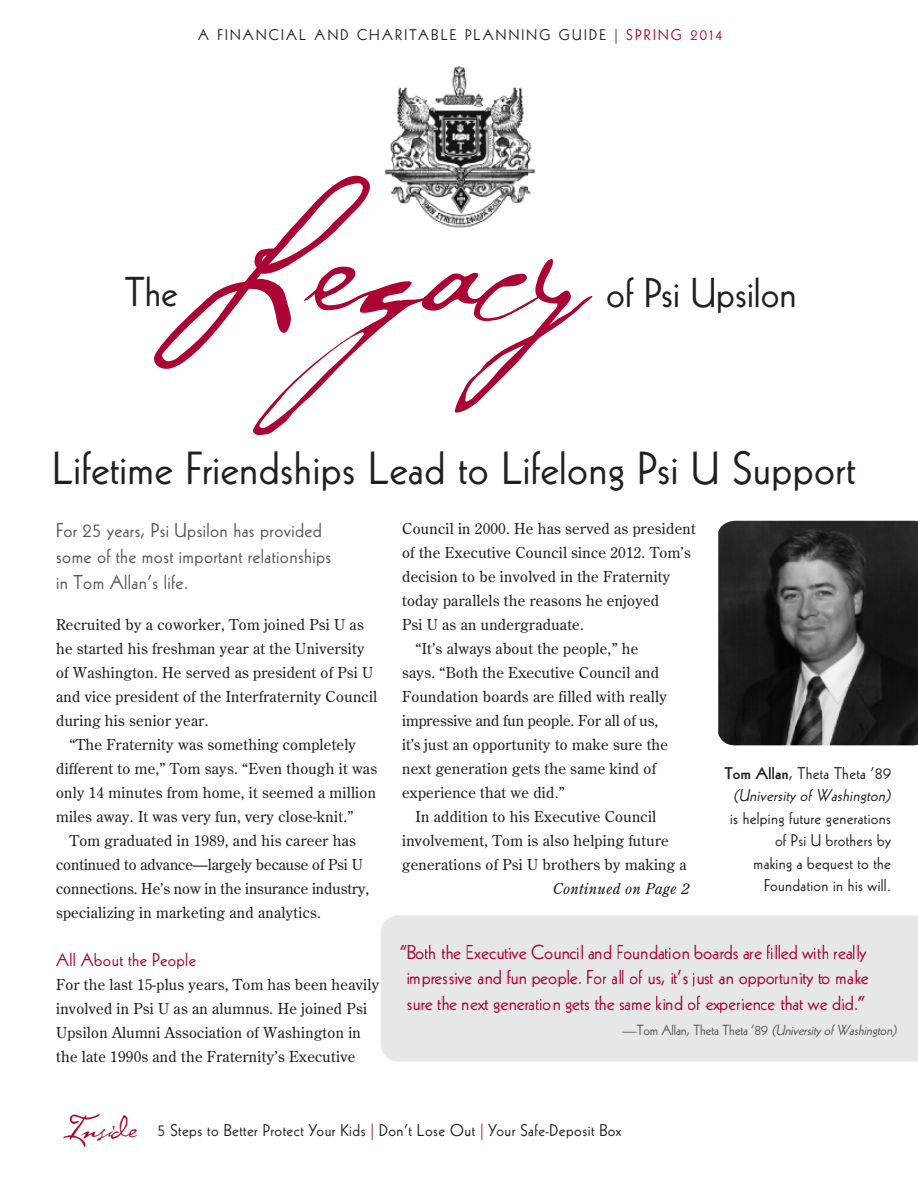
<style>
.page{position:relative;width:918px;height:1188px;background:#fff}
.page>*{position:absolute;margin:0;border:0;box-sizing:border-box;transform-origin:0 0}
.t1{font:45px "Kabel";letter-spacing:.01em;color:#231f20}
.t2{font:40.5px "Kabel";color:#231f20}
.t3{font:19.5px/25.5px "Kabel";color:#ab0333;text-align:center}
.t4{font:19.5px/25.8px "Kabel";letter-spacing:.02em;color:#57585a}
.t5{font:18px "Kabel";letter-spacing:.02em;color:#ab0333}
.t6{font:16.5px/22.5px "Kabel";letter-spacing:.02em;color:#231f20;text-align:right}
.t7{font:italic 16.5px/22.5px "Kabel";color:#231f20;text-align:center}
.t8{font:15px/24px "Century Old Style";letter-spacing:.02em;color:#231f20}
.t9{font:15px/24px "Century Old Style";color:#231f20}
.t10{font:15px "Kabel";letter-spacing:.15em;color:#231f20}
.t11{font:italic 15px "Century Old Style";letter-spacing:.02em;color:#231f20}
.t12{font:italic 14.25px "Kabel";color:#57585a}
.s1{color:#ab0333}
.s2{font-weight:800;font-style:normal}
.s3{font-style:normal}
.s4{font-family:"Cezanne";font-size:34.5px;color:#ab0333}
</style>
<div class="page">
<img style="left:385px;top:66px;width:150px;height:109px">
<div style="left:381px;top:915px;width:537px;height:147px;background:#e6e7e9"></div>
<img style="left:718px;top:521px;width:200px;height:224px">
<svg style="left:154px;top:175px;width:438px;height:260px"></svg>
<svg style="left:407px;top:1002px;width:25px;height:8px"></svg>
<svg style="left:620px;top:1002px;width:31px;height:8px"></svg>
<svg style="left:463px;top:1000px;width:25px;height:10px"></svg>
<svg style="left:566px;top:1000px;width:23px;height:13px"></svg>
<svg style="left:494px;top:999px;width:65px;height:14px"></svg>
<svg style="left:438px;top:996px;width:19px;height:14px"></svg>
<svg style="left:595px;top:996px;width:19px;height:14px"></svg>
<svg style="left:657px;top:996px;width:25px;height:14px"></svg>
<svg style="left:833px;top:996px;width:31px;height:14px"></svg>
<div style="left:688px;top:996px;width:139px;height:17px;background:#e6e7e9"></div>
<svg style="left:649px;top:977px;width:16px;height:9px"></svg>
<svg style="left:739px;top:973px;width:91px;height:14px"></svg>
<svg style="left:671px;top:970px;width:62px;height:17px"></svg>
<div style="left:407px;top:970px;width:94px;height:17px;background:#e6e7e9"></div>
<svg style="left:532px;top:970px;width:49px;height:17px"></svg>
<svg style="left:588px;top:970px;width:36px;height:15px"></svg>
<svg style="left:837px;top:970px;width:31px;height:15px"></svg>
<svg style="left:507px;top:970px;width:18px;height:15px"></svg>
<svg style="left:630px;top:970px;width:13px;height:15px"></svg>
<svg style="left:467px;top:945px;width:59px;height:15px"></svg>
<svg style="left:400px;top:945px;width:36px;height:14px"></svg>
<svg style="left:442px;top:945px;width:19px;height:14px"></svg>
<svg style="left:588px;top:945px;width:23px;height:14px"></svg>
<svg style="left:618px;top:945px;width:70px;height:14px"></svg>
<svg style="left:695px;top:945px;width:67px;height:14px"></svg>
<svg style="left:835px;top:945px;width:32px;height:17px"></svg>
<svg style="left:532px;top:945px;width:50px;height:14px"></svg>
<svg style="left:768px;top:945px;width:60px;height:15px"></svg>
<p class="t10" style="left:198px;top:26px;width:526px">A FINANCIAL AND CHARITABLE PLANNING GUIDE | <span class="s1">SPRING 2014</span></p>
<h2 class="t2" style="left:125px;top:268px;width:54px">The</h2>
<h2 class="t2" style="left:606px;top:269px;width:192px">of Psi Upsilon</h2>
<h1 class="t1" style="left:52px;top:442px;width:804px">Lifetime Friendships Lead to Lifelong Psi U Support</h1>
<h3 class="t4" style="left:56px;top:517px;width:277px">For 25 years, Psi Upsilon has provided some of the most important relationships in Tom Allan’s life.</h3>
<p class="t8" style="left:56px;top:612px;width:323px">Recruited by a coworker, Tom joined Psi U as he started his freshman year at the University of Washington. He served as president of Psi U and vice president of the Interfraternity Council during his senior year.</p>
<p class="t8" style="left:56px;top:732px;width:323px;text-indent:14px">“The Fraternity was something completely different to me,” Tom says. “Even though it was only 14 minutes from home, it seemed a million miles away. It was very fun, very close-knit.”</p>
<p class="t9" style="left:56px;top:828px;width:315px;text-indent:14px">Tom graduated in 1989, and his career has continued to advance—largely because of Psi U connections. He’s now in the insurance industry, specializing in marketing and analytics.</p>
<p class="t5" style="left:56px;top:949px;width:141px">All About the People</p>
<p class="t8" style="left:56px;top:972px;width:325px">For the last 15-plus years, Tom has been heavily involved in Psi U as an alumnus. He joined Psi Upsilon Alumni Association of Washington in the late 1990s and the Fraternity’s Executive</p>
<p class="t8" style="left:402px;top:516px;width:295px">Council in 2000. He has served as president</p>
<p class="t8" style="left:402px;top:540px;width:290px">of the Executive Council since 2012. Tom’s</p>
<p class="t8" style="left:402px;top:564px;width:270px">decision to be involved in the Fraternity</p>
<p class="t8" style="left:402px;top:588px;width:259px">today parallels the reasons he enjoyed</p>
<p class="t8" style="left:402px;top:612px;width:183px">Psi U as an undergraduate.</p>
<p class="t8" style="left:416px;top:636px;width:224px">“It’s always about the people,” he</p>
<p class="t8" style="left:402px;top:660px;width:258px">says. “Both the Executive Council and</p>
<p class="t8" style="left:402px;top:684px;width:266px">Foundation boards are filled with really</p>
<p class="t9" style="left:402px;top:708px;width:258px">impressive and fun people. For all of us,</p>
<p class="t8" style="left:402px;top:732px;width:268px">it’s just an opportunity to make sure the</p>
<p class="t8" style="left:402px;top:756px;width:256px">next generation gets the same kind of</p>
<p class="t8" style="left:402px;top:780px;width:164px">experience that we did.”</p>
<p class="t8" style="left:416px;top:804px;width:242px">In addition to his Executive Council</p>
<p class="t8" style="left:402px;top:828px;width:268px">involvement, Tom is also helping future</p>
<p class="t8" style="left:402px;top:852px;width:286px">generations of Psi U brothers by making a</p>
<p class="t11" style="left:553px;top:879px;width:138px">Continued on Page 2</p>
<p class="t7" style="left:725px;top:762px;width:171px"><span class="s2">Tom Allan</span><span class="s3">, Theta Theta ’89 </span>(University of Washington)</p>
<p class="t6" style="left:730px;top:807px;width:162px">is helping future generations of Psi U brothers by<br>making a bequest to the<br>Foundation in his will.</p>
<h3 class="t3" style="left:401px;top:940px;width:469px">“Both the Executive Council and Foundation boards are filled with really impressive and fun people. For all of us, it’s just an opportunity to make sure the next generation gets the same kind of experience that we did.”</h3>
<p class="t12" style="left:623px;top:1022px;width:279px"><span class="s3">—To m A l l a n , T h eta T h eta ’ 8 9</span> (University ofWashington)</p>
<p class="t6" style="left:63px;top:1119px;width:560px"><span class="s4">Insi∂e</span> 5 Steps to Better Protect Your Kids <span class="s1">|</span> Don’t Lose Out <span class="s1">|</span> Your Safe-Deposit Box</p>
</div>
